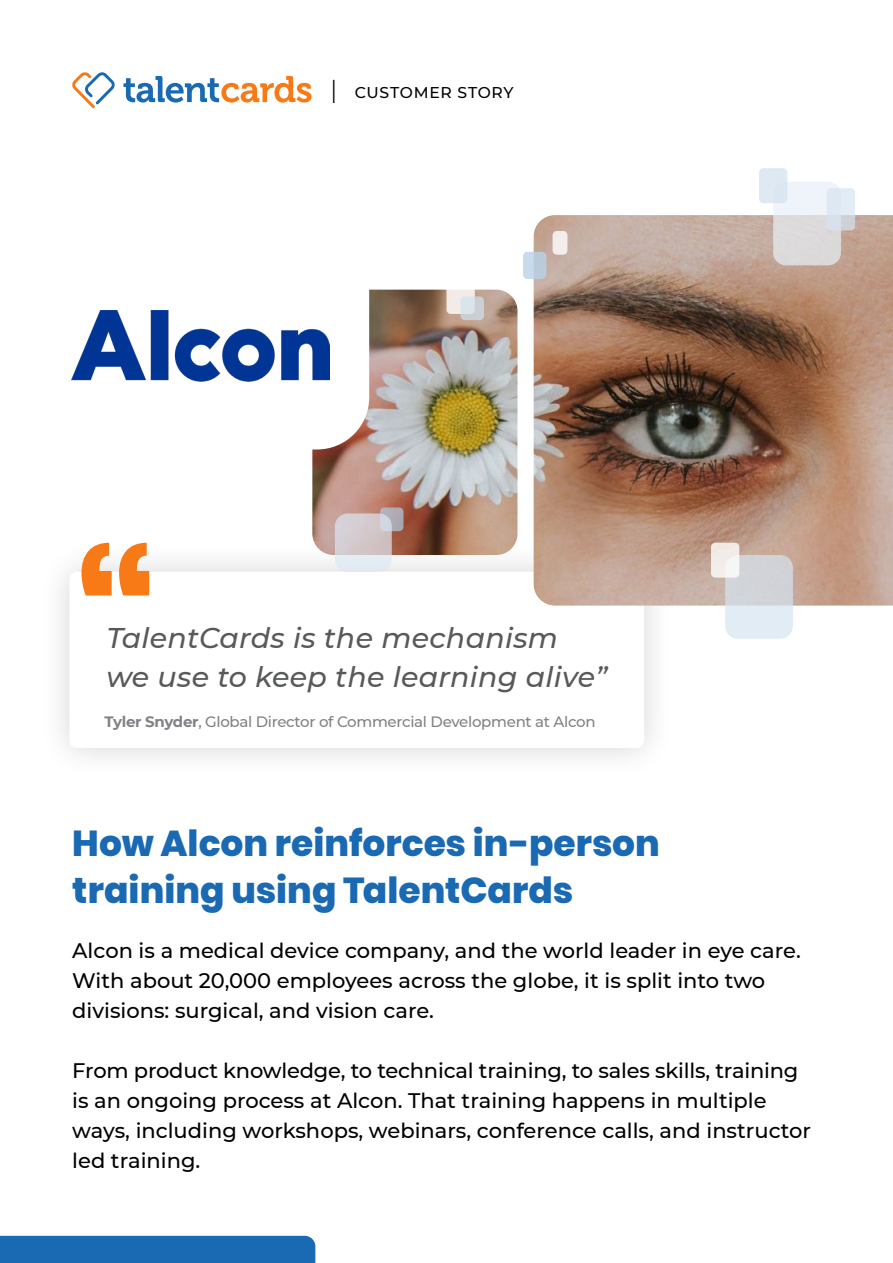
<style>
.page{position:relative;width:893px;height:1263px;background:#fff}
.page>*{position:absolute;margin:0;border:0;box-sizing:border-box;transform-origin:0 0}
.t1{font:800 36px/46.5px "Poppins";color:#1a69b3}
.t2{font:italic 500 28.5px/39px "Montserrat";letter-spacing:.01em;color:#58595b}
.t3{font:500 21px/30px "Montserrat";color:#000}
.t4{font:500 15.6px "Montserrat";letter-spacing:.04em;color:#000}
.t5{font:500 15px "Montserrat";letter-spacing:-.02em;color:#808285}
.s1{font-family:"Chivo";font-weight:300;font-size:25.2px}
.s2{font-weight:700}
</style>
<div class="page">
<div style="left:38px;top:541px;width:637px;height:238px;background:#000;opacity:.17"></div>
<div style="left:69px;top:572px;width:575px;height:176px;background:#fff;border-radius:8px"></div>
<svg style="left:123px;top:76px;width:189px;height:27px"></svg>
<svg style="left:72px;top:72px;width:43px;height:36px"></svg>
<img style="left:534px;top:215px;width:359px;height:391px">
<img style="left:312px;top:290px;width:205px;height:265px">
<div style="left:38px;top:226px;width:331px;height:223px;background:#fff;border-radius:52px"></div>
<img style="left:71px;top:310px;width:258px;height:72px">
<svg style="left:82px;top:543px;width:67px;height:52px"></svg>
<svg style="left:725px;top:555px;width:68px;height:84px;background:#d8dde4"></svg>
<div style="left:711px;top:543px;width:28px;height:35px;background:linear-gradient(to right,#f1eae6,#f4f3f3);border-radius:4px"></div>
<svg style="left:446px;top:279px;width:29px;height:35px"></svg>
<div style="left:553px;top:231px;width:14px;height:24px;background:#f3eeeb;border-radius:4px"></div>
<svg style="left:523px;top:252px;width:23px;height:27px"></svg>
<svg style="left:461px;top:296px;width:23px;height:24px"></svg>
<div style="left:380px;top:507px;width:23px;height:24px;background:#afaab4;border-radius:4px"></div>
<svg style="left:335px;top:513px;width:57px;height:59px;background:#d6d2d7"></svg>
<div style="left:0;top:1236px;width:315px;height:27px;background:#1a69b3"></div>
<svg style="left:773px;top:182px;width:68px;height:83px;background:#e2e2e4"></svg>
<svg style="left:827px;top:188px;width:28px;height:42px"></svg>
<div style="left:759px;top:168px;width:28px;height:35px;background:#dee9f3;border-radius:4px"></div>
<p class="t4" style="left:331px;top:82px;width:184px"><span class="s1">|</span> CUSTOMER STORY</p>
<h2 class="t2" style="left:106px;top:617px;width:502px">TalentCards is the mechanism we use to keep the learning alive”</h2>
<p class="t5" style="left:105px;top:711px;width:493px"><span class="s2">Tyler Snyder</span>, Global Director of Commercial Development at Alcon</p>
<h1 class="t1" style="left:72px;top:821px;width:589px">How Alcon reinforces in-person training using TalentCards</h1>
<p class="t3" style="left:72px;top:935px;width:730px">Alcon is a medical device company, and the world leader in eye care.<br>With about 20,000 employees across the globe, it is split into two divisions: surgical, and vision care.</p>
<p class="t3" style="left:72px;top:1055px;width:740px">From product knowledge, to technical training, to sales skills, training is an ongoing process at Alcon. That training happens in multiple ways, including workshops, webinars, conference calls, and instructor led training.</p>
</div>
